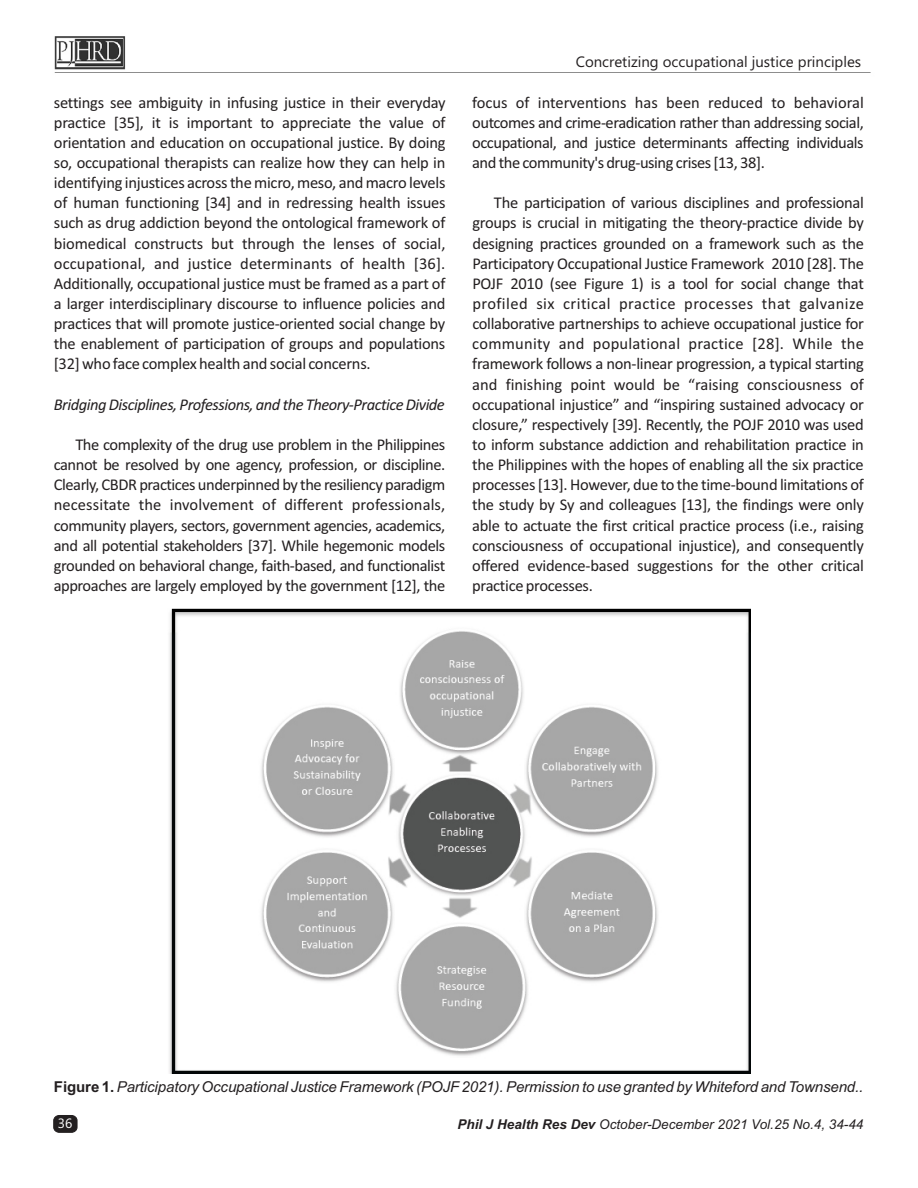
<style>
.page{position:relative;width:918px;height:1188px;background:#fff}
.page>*{position:absolute;margin:0;border:0;box-sizing:border-box;transform-origin:0 0}
.t1{font:16.5px/20.1px "Calibri";letter-spacing:-.025em;color:#231f20;text-align:justify}
.t2{font:italic 16.5px "Calibri";letter-spacing:-.03em;color:#231f20}
.t3{font:italic 15px "Arial";letter-spacing:-.005em;color:#231f20}
.t4{font:15px "Ebrima";color:#231f20}
.t5{font:italic 13.5px "Arial";color:#231f20}
.t6{font:13.5px "Ebrima";color:#fff}
.s1{font-weight:700;font-style:normal}
.s2{font-weight:700}
</style>
<div class="page">
<img style="left:169px;top:609px;width:582px;height:464px">
<div style="left:54px;top:1115px;width:23px;height:17px;background:#231f20;border:1px solid #231f20;border-radius:5px"></div>
<img style="left:54px;top:36px;width:817px;height:37px">
<p class="t1" style="left:54px;top:93px;width:393px">settings see ambiguity in infusing justice in their everyday practice [35], it is important to appreciate the value of orientation and education on occupational justice. By doing so, occupational therapists can realize how they can help in identifying injustices across the micro, meso, and macro levels of human functioning [34] and in redressing health issues such as drug addiction beyond the ontological framework of biomedical constructs but through the lenses of social, occupational, and justice determinants of health [36].<br>Additionally, occupational justice must be framed as a part of a larger interdisciplinary discourse to influence policies and practices that will promote justice-oriented social change by the enablement of participation of groups and populations [32] who face complex health and social concerns.</p>
<p class="t2" style="left:54px;top:397px;width:393px">Bridging Disciplines, Professions, and the Theory-Practice Divide</p>
<p class="t1" style="left:54px;top:436px;width:393px;text-indent:22px">The complexity of the drug use problem in the Philippines cannot be resolved by one agency, profession, or discipline.<br>Clearly, CBDR practices underpinned by the resiliency paradigm necessitate the involvement of different professionals, community players, sectors, government agencies, academics, and all potential stakeholders [37]. While hegemonic models grounded on behavioral change, faith-based, and functionalist approaches are largely employed by the government [12], the</p>
<p class="t4" style="left:576px;top:56px;width:287px">Concretizing occupational justice principles</p>
<p class="t1" style="left:472px;top:93px;width:393px">focus of interventions has been reduced to behavioral outcomes and crime-eradication rather than addressing social, occupational, and justice determinants affecting individuals and the community's drug-using crises [13, 38].</p>
<p class="t1" style="left:472px;top:194px;width:393px;text-indent:22px">The participation of various disciplines and professional groups is crucial in mitigating the theory-practice divide by designing practices grounded on a framework such as the Participatory Occupational Justice Framework 2010 [28]. The POJF 2010 (see Figure 1) is a tool for social change that profiled six critical practice processes that galvanize collaborative partnerships to achieve occupational justice for community and populational practice [28]. While the framework follows a non-linear progression, a typical starting and finishing point would be “raising consciousness of occupational injustice” and “inspiring sustained advocacy or closure,” respectively [39]. Recently, the POJF 2010 was used to inform substance addiction and rehabilitation practice in the Philippines with the hopes of enabling all the six practice processes [13]. However, due to the time-bound limitations of the study by Sy and colleagues [13], the findings were only able to actuate the first critical practice process (i.e., raising consciousness of occupational injustice), and consequently offered evidence-based suggestions for the other critical practice processes.</p>
<p class="t3" style="left:54px;top:1081px;width:811px"><span class="s1">Figure 1.</span> Participatory Occupational Justice Framework (POJF2021). Permission to use granted by Whiteford and Townsend..</p>
<p class="t6" style="left:58px;top:1119px;width:16px">36</p>
<p class="t5" style="left:457px;top:1120px;width:407px"><span class="s2">Phil J Health Res Dev</span> October-December 2021 Vol.25 No.4, 34-44</p>
</div>
